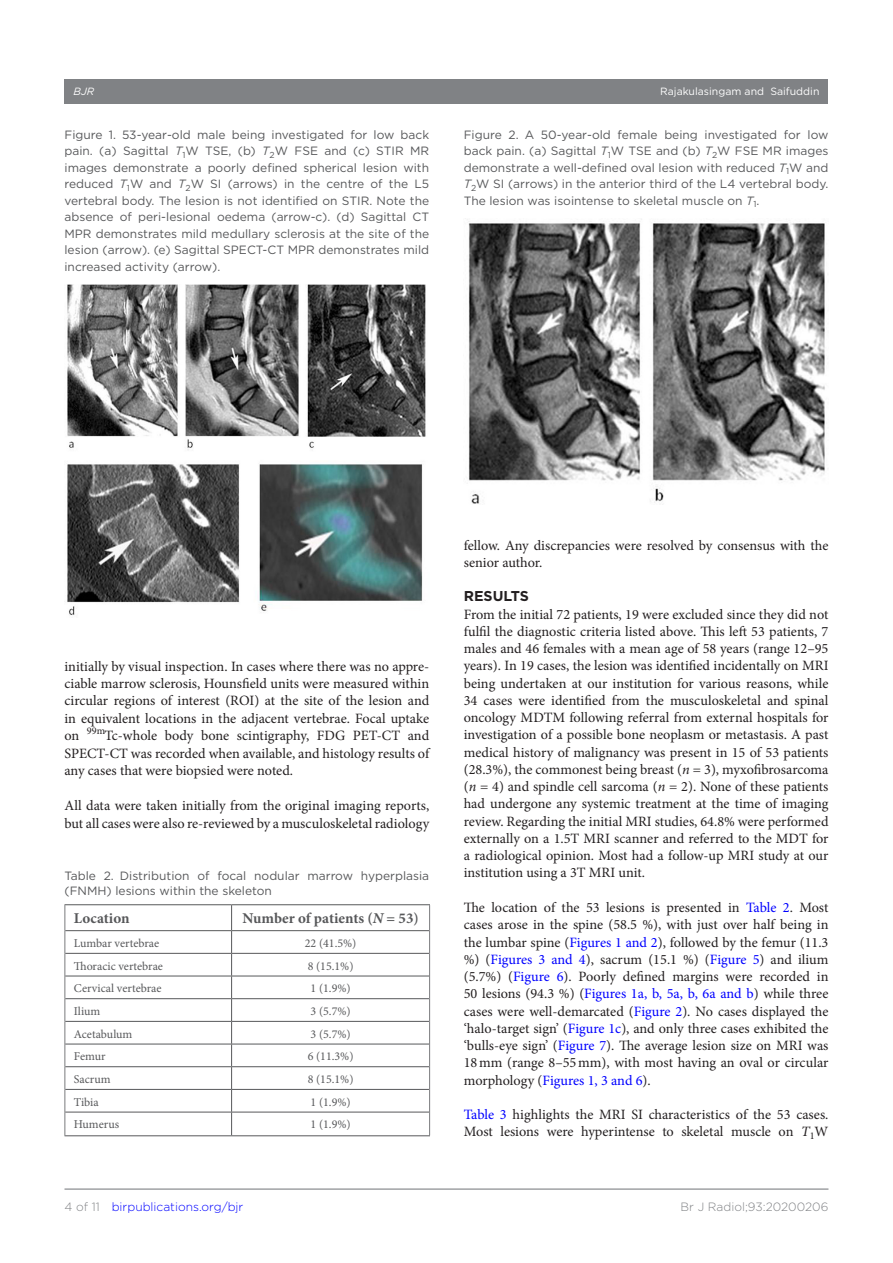
<style>
.page{position:relative;width:893px;height:1263px;background:#fff}
.page>*{position:absolute;margin:0;border:0;box-sizing:border-box;transform-origin:0 0}
.t1{font:700 15px "Minion Pro";letter-spacing:-.005em;color:#57585a}
.t2{font:14.25px/17.2px "Minion Pro";color:#231f20;text-align:justify}
.t3{font:700 14.25px "Gotham";color:#231f20}
.t4{font:12px/16.5px "Gotham";color:#57585a;text-align:justify}
.t5{font:12px "Minion Pro";color:#57585a}
.t6{font:300 12px "Gotham";color:#00f}
.t7{font:300 12px "Gotham";color:#808285}
.t8{font:10.5px "Gotham";color:#fff}
.t9{font:italic 10.5px "Gotham";color:#fff}
.s1{font-style:italic}
.s2{font-weight:600}
.s3{color:#00f}
.s4{color:#808285}
</style>
<div class="page">
<hr style="left:64px;top:1188px;width:764px;height:2px;background:#808285">
<div style="left:64px;top:79px;width:764px;height:24px;background:#808285"></div>
<hr style="left:64px;top:904px;width:168px;height:1px;background:#57585a">
<hr style="left:65px;top:930px;width:167px;height:1px;background:#57585a">
<hr style="left:232px;top:904px;width:198px;height:1px;background:#57585a">
<hr style="left:232px;top:930px;width:197px;height:1px;background:#57585a">
<hr style="left:65px;top:953px;width:167px;height:1px;background:#57585a">
<hr style="left:232px;top:953px;width:197px;height:1px;background:#57585a">
<hr style="left:65px;top:976px;width:167px;height:1px;background:#57585a">
<hr style="left:232px;top:976px;width:197px;height:1px;background:#57585a">
<hr style="left:65px;top:998px;width:167px;height:1px;background:#57585a">
<hr style="left:232px;top:998px;width:197px;height:1px;background:#57585a">
<hr style="left:65px;top:1021px;width:167px;height:1px;background:#57585a">
<hr style="left:232px;top:1021px;width:197px;height:1px;background:#57585a">
<hr style="left:65px;top:1044px;width:167px;height:1px;background:#57585a">
<hr style="left:232px;top:1044px;width:197px;height:1px;background:#57585a">
<hr style="left:65px;top:1066px;width:167px;height:1px;background:#57585a">
<hr style="left:232px;top:1066px;width:197px;height:1px;background:#57585a">
<hr style="left:65px;top:1089px;width:167px;height:1px;background:#57585a">
<hr style="left:232px;top:1089px;width:197px;height:1px;background:#57585a">
<hr style="left:65px;top:1112px;width:167px;height:1px;background:#57585a">
<hr style="left:64px;top:1135px;width:168px;height:1px;background:#57585a">
<hr style="left:232px;top:1112px;width:197px;height:1px;background:#57585a">
<svg style="left:231px;top:905px;width:1px;height:230px"></svg>
<hr style="left:232px;top:1135px;width:198px;height:1px;background:#57585a">
<svg style="left:64px;top:905px;width:1px;height:230px"></svg>
<svg style="left:429px;top:905px;width:1px;height:230px"></svg>
<img style="left:67px;top:285px;width:359px;height:330px">
<img style="left:467px;top:219px;width:358px;height:286px">
<p class="t9" style="left:74px;top:85px;width:22px">BJR</p>
<p class="t8" style="left:660px;top:85px;width:161px">Rajakulasingam and Saifuddin</p>
<p class="t4" style="left:64px;top:126px;width:366px">Figure 1. 53-year-old male being investigated for low back pain. (a) Sagittal <span class="s1">T</span><sub>1</sub>W TSE, (b) <span class="s1">T</span><sub>2</sub>W FSE and (c) STIR MR images demonstrate a poorly defined spherical lesion with reduced <span class="s1">T</span><sub>1</sub>W and <span class="s1">T</span><sub>2</sub>W SI (arrows) in the centre of the L5 vertebral body. The lesion is not identified on STIR. Note the absence of peri-lesional oedema (arrow-c). (d) Sagittal CT MPR demonstrates mild medullary sclerosis at the site of the lesion (arrow). (e) Sagittal SPECT-CT MPR demonstrates mild increased activity (arrow).</p>
<p class="t4" style="left:464px;top:126px;width:366px">Figure 2. A 50-year-old female being investigated for low back pain. (a) Sagittal <span class="s1">T</span><sub>1</sub>W TSE and (b) <span class="s1">T</span><sub>2</sub>W FSE MR images demonstrate a well-defined oval lesion with reduced <span class="s1">T</span><sub>1</sub>W and <span class="s1">T</span><sub>2</sub>W SI (arrows) in the anterior third of the L4 vertebral body.<br>The lesion was isointense to skeletal muscle on <span class="s1">T</span><sub>1</sub>.</p>
<p class="t2" style="left:64px;top:657px;width:366px">initially by visual inspection. In cases where there was no appre&shy;ciable marrow sclerosis, Hounsfield units were measured within circular regions of interest (ROI) at the site of the lesion and in equivalent locations in the adjacent vertebrae. Focal uptake on <sup>99m</sup>Tc-whole body bone scintigraphy, FDG PET-CT and SPECT-CT was recorded when available, and histology results of any cases that were biopsied were noted.</p>
<p class="t2" style="left:64px;top:797px;width:366px">All data were taken initially from the original imaging reports, but all cases were also re-reviewed by a musculoskeletal radiology</p>
<p class="t4" style="left:64px;top:868px;width:366px;line-height:15px">Table 2. Distribution of focal nodular marrow hyperplasia (FNMH) lesions within the skeleton</p>
<p class="t1" style="left:74px;top:908px;width:57px">Location</p>
<p class="t1" style="left:242px;top:908px;width:178px">Number of patients (<span class="s1">N</span> = 53<span class="s2">)</span></p>
<p class="t5" style="left:74px;top:935px;width:87px">Lumbar vertebrae</p>
<p class="t5" style="left:305px;top:935px;width:53px">22 (41.5%)</p>
<p class="t5" style="left:74px;top:958px;width:91px">Thoracic vertebrae</p>
<p class="t5" style="left:308px;top:958px;width:47px">8 (15.1%)</p>
<p class="t5" style="left:74px;top:980px;width:89px">Cervical vertebrae</p>
<p class="t5" style="left:311px;top:980px;width:42px">1 (1.9%)</p>
<p class="t5" style="left:74px;top:1003px;width:28px">Ilium</p>
<p class="t5" style="left:311px;top:1003px;width:42px">3 (5.7%)</p>
<p class="t5" style="left:74px;top:1026px;width:60px">Acetabulum</p>
<p class="t5" style="left:311px;top:1026px;width:42px">3 (5.7%)</p>
<p class="t5" style="left:74px;top:1048px;width:33px">Femur</p>
<p class="t5" style="left:308px;top:1048px;width:47px">6 (11.3%)</p>
<p class="t5" style="left:74px;top:1071px;width:38px">Sacrum</p>
<p class="t5" style="left:308px;top:1071px;width:47px">8 (15.1%)</p>
<p class="t5" style="left:74px;top:1094px;width:26px">Tibia</p>
<p class="t5" style="left:311px;top:1094px;width:42px">1 (1.9%)</p>
<p class="t5" style="left:74px;top:1116px;width:47px">Humerus</p>
<p class="t5" style="left:311px;top:1116px;width:42px">1 (1.9%)</p>
<p class="t2" style="left:464px;top:536px;width:366px">fellow. Any discrepancies were resolved by consensus with the senior author.</p>
<p class="t3" style="left:464px;top:586px;width:67px">RESULTS</p>
<p class="t2" style="left:464px;top:605px;width:366px">From the initial 72 patients, 19 were excluded since they did not fulfil the diagnostic criteria listed above. This left 53 patients, 7 males and 46 females with a mean age of 58 years (range 12–95 years). In 19 cases, the lesion was identified incidentally on MRI being undertaken at our institution for various reasons, while 34 cases were identified from the musculoskeletal and spinal oncology MDTM following referral from external hospitals for investigation of a possible bone neoplasm or metastasis. A past medical history of malignancy was present in 15 of 53 patients (28.3%), the commonest being breast (<span class="s1">n</span> = 3), myxofibrosarcoma (<span class="s1">n</span> = 4) and spindle cell sarcoma (<span class="s1">n</span> = 2). None of these patients had undergone any systemic treatment at the time of imaging review. Regarding the initial MRI studies, 64.8% were performed externally on a 1.5T MRI scanner and referred to the MDT for a radiological opinion. Most had a follow-up MRI study at our institution using a 3T MRI unit.</p>
<p class="t2" style="left:464px;top:899px;width:366px">The location of the 53 lesions is presented in <span class="s3">Table 2</span>. Most cases arose in the spine (58.5 %), with just over half being in the lumbar spine (<span class="s3">Figures 1 and 2</span>), followed by the femur (11.3 %) (<span class="s3">Figures 3 and 4</span>), sacrum (15.1 %) (<span class="s3">Figure 5</span>) and ilium (5.7%) (<span class="s3">Figure 6</span>). Poorly defined margins were recorded in 50 lesions (94.3 %) (<span class="s3">Figures 1a, b, 5a, b, 6a and b</span>) while three cases were well-demarcated (<span class="s3">Figure 2</span>). No cases displayed the ‘halo-target sign’ (<span class="s3">Figure 1c</span>), and only three cases exhibited the ‘bulls-eye sign’ (<span class="s3">Figure 7</span>). The average lesion size on MRI was 18mm (range 8–55mm), with most having an oval or circular morphology (<span class="s3">Figures 1, 3 and 6</span>).</p>
<p class="t2" style="left:464px;top:1106px;width:366px"><span class="s3">Table 3</span> highlights the MRI SI characteristics of the 53 cases.<br>Most lesions were hyperintense to skeletal muscle on <span class="s1">T</span><sub>1</sub>W</p>
<p class="t6" style="left:64px;top:1199px;width:180px"><span class="s4">4 of 11</span> birpublications.org/bjr</p>
<p class="t7" style="left:681px;top:1199px;width:149px">Br J Radiol;93:20200206</p>
</div>
